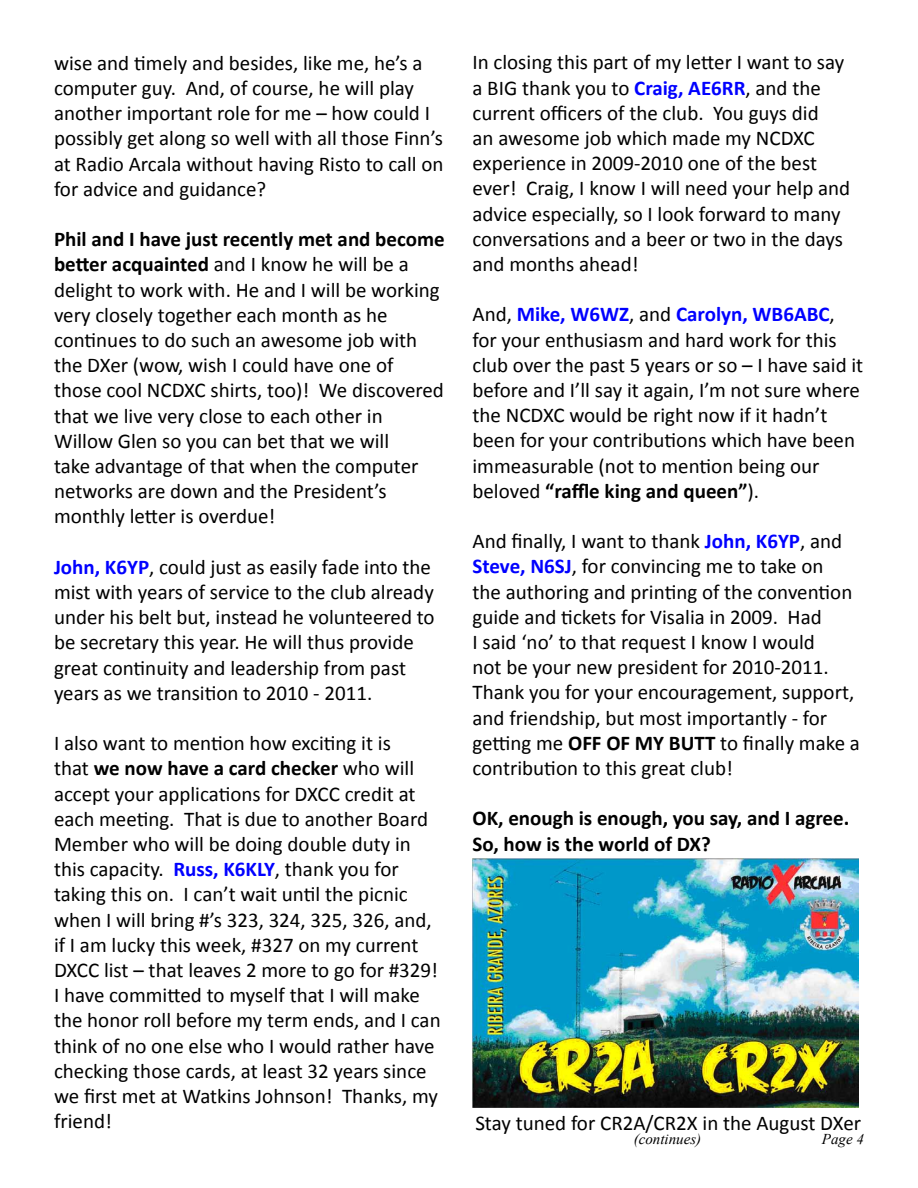
<style>
.page{position:relative;width:918px;height:1188px;background:#fff}
.page>*{position:absolute;margin:0;border:0;box-sizing:border-box;transform-origin:0 0}
.t1{font:21px/25.2px "Calibri";color:#000}
.t2{font:700 21px/25.2px "Calibri";color:#000}
.t3{font:italic 15px "Times New Roman";color:#000}
.s1{font-weight:700}
.s2{font-weight:700;color:#00f}
</style>
<div class="page">
<img style="left:473px;top:859px;width:385px;height:249px">
<p class="t1" style="left:54px;top:49px;width:391px">wise and timely and besides, like me, he’s a computer guy. And, of course, he will play another important role for me – how could I possibly get along so well with all those Finn’s at Radio Arcala without having Risto to call on for advice and guidance?</p>
<p class="t1" style="left:54px;top:226px;width:392px"><span class="s1">Phil and I have just recently met and become better acquainted</span> and I know he will be a delight to work with. He and I will be working very closely together each month as he continues to do such an awesome job with the DXer (wow, wish I could have one of those cool NCDXC shirts, too)! We discovered that we live very close to each other in Willow Glen so you can bet that we will<br>take advantage of that when the computer networks are down and the President’s monthly letter is overdue!</p>
<p class="t1" style="left:54px;top:553px;width:382px"><span class="s2">John, K6YP</span>, could just as easily fade into the mist with years of service to the club already under his belt but, instead he volunteered to be secretary this year. He will thus provide great continuity and leadership from past years as we transition to 2010 - 2011.</p>
<p class="t1" style="left:54px;top:730px;width:388px">I also want to mention how exciting it is<br>that <span class="s1">we now have a card checker</span> who will accept your applications for DXCC credit at each meeting. That is due to another Board Member who will be doing double duty in this capacity. <span class="s2">Russ, K6KLY</span>, thank you for taking this on. I can’t wait until the picnic when I will bring #’s 323, 324, 325, 326, and, if I am lucky this week, #327 on my current DXCC list – that leaves 2 more to go for #329!<br>I have committed to myself that I will make the honor roll before my term ends, and I can think of no one else who I would rather have checking those cards, at least 32 years since we first met at Watkins Johnson! Thanks, my friend!</p>
<p class="t1" style="left:473px;top:49px;width:379px">In closing this part of my letter I want to say a BIG thank you to <span class="s2">Craig, AE6RR</span>, and the current officers of the club. You guys did<br>an awesome job which made my NCDXC experience in 2009-2010 one of the best ever! Craig, I know I will need your help and advice especially, so I look forward to many conversations and a beer or two in the days and months ahead!</p>
<p class="t1" style="left:473px;top:301px;width:392px">And, <span class="s2">Mike, W6WZ</span>, and <span class="s2">Carolyn, WB6ABC</span>, for your enthusiasm and hard work for this club over the past 5 years or so – I have said it before and I’ll say it again, I’m not sure where the NCDXC would be right now if it hadn’t been for your contributions which have been immeasurable (not to mention being our beloved <span class="s1">“raffle king and queen”</span>).</p>
<p class="t1" style="left:473px;top:528px;width:389px">And finally, I want to thank <span class="s2">John, K6YP</span>, and <span class="s2">Steve, N6SJ</span>, for convincing me to take on<br>the authoring and printing of the convention guide and tickets for Visalia in 2009. Had<br>I said ‘no’ to that request I know I would<br>not be your new president for 2010-2011.<br>Thank you for your encouragement, support, and friendship, but most importantly - for getting me <span class="s1">OFF OF MY BUTT</span> to finally make a contribution to this great club!</p>
<p class="t2" style="left:473px;top:805px;width:378px">OK, enough is enough, you say, and I agree.<br>So, how is the world of DX?</p>
<p class="t1" style="left:475px;top:1110px;width:387px">Stay tuned for CR2A/CR2X in the August DXer</p>
<p class="t3" style="left:634px;top:1129px;width:69px">(continues)</p>
<p class="t3" style="left:822px;top:1129px;width:44px">Page 4</p>
</div>
